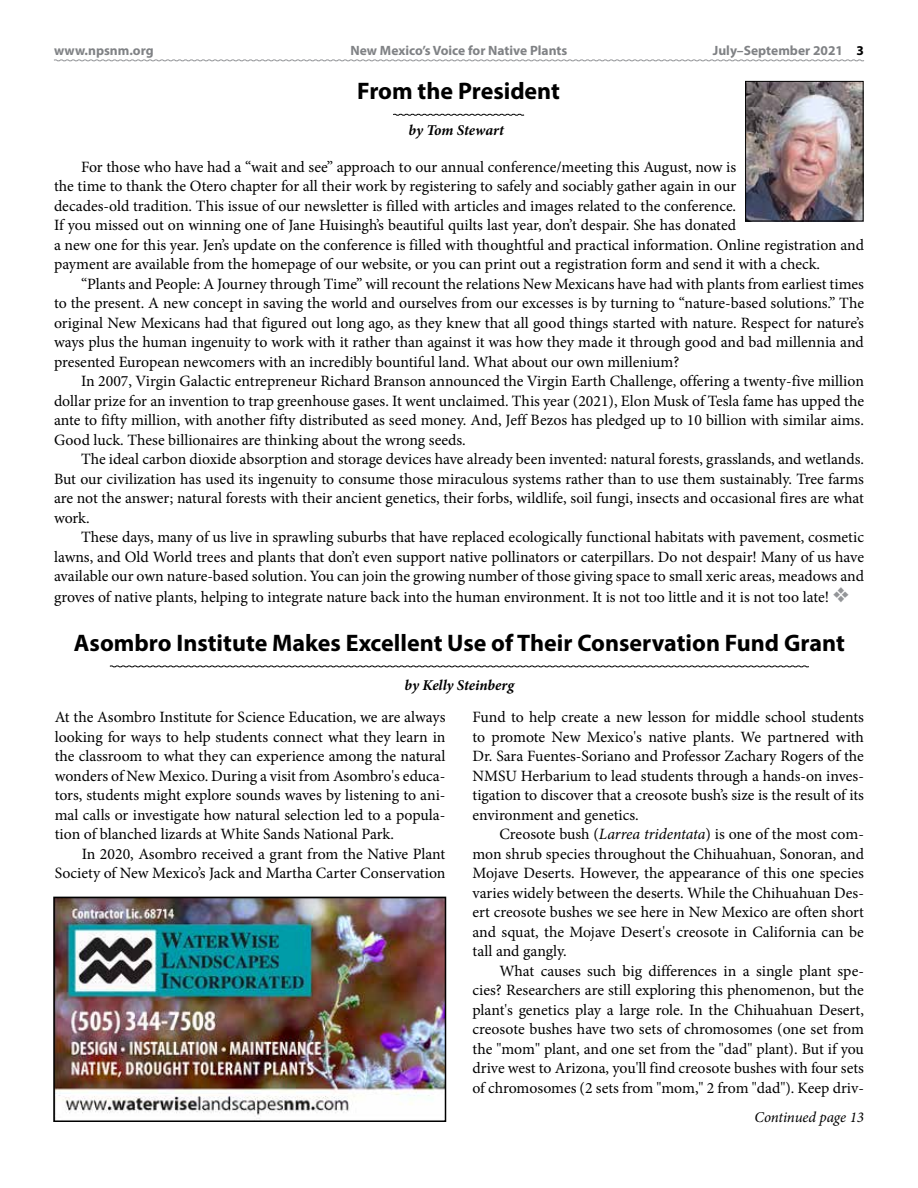
<style>
.page{position:relative;width:918px;height:1188px;background:#fff}
.page>*{position:absolute;margin:0;border:0;box-sizing:border-box;transform-origin:0 0}
.t1{font:700 24px "Myriad Pro";color:#000}
.t2{font:15.75px/19.5px "Minion Pro";letter-spacing:-.005em;color:#000;text-align:justify}
.t3{font:italic 700 15px "Minion Pro";letter-spacing:-.005em;color:#000}
.t4{font:italic 15px "Minion Pro";letter-spacing:-.005em;color:#000}
.t5{font:700 13.5px "Myriad Pro";color:#808285}
.s1{color:#000}
.s2{color:#939598}
.s3{font-style:italic}
</style>
<div class="page">
<svg style="left:54px;top:59px;width:810px;height:3px"></svg>
<svg style="left:393px;top:113px;width:132px;height:3px"></svg>
<img style="left:747px;top:83px;width:115px;height:136px">
<div style="left:745px;top:81px;width:119px;height:140px;border:1px solid #000"></div>
<img style="left:56px;top:900px;width:387px;height:219px">
<div style="left:53px;top:897px;width:393px;height:225px;border:2px solid #000"></div>
<svg style="left:109px;top:665px;width:700px;height:3px"></svg>
<p class="t5" style="left:54px;top:42px;width:101px">www.npsnm.org</p>
<p class="t5" style="left:351px;top:42px;width:218px">New Mexico’s Voice for Native Plants</p>
<p class="t5" style="left:713px;top:42px;width:153px">July–September 2021 <span class="s1">3</span></p>
<h1 class="t1" style="left:357px;top:75px;width:204px">From the President</h1>
<p class="t3" style="left:409px;top:120px;width:97px">by Tom Stewart</p>
<p class="t2" style="left:54px;top:157px;width:812px;text-align:left;text-indent:27px">For those who have had a “wait and see” approach to our annual conference/meeting this August, now is<br>the time to thank the Otero chapter for all their work by registering to safely and sociably gather again in our<br>decades-old tradition. This issue of our newsletter is filled with articles and images related to the conference.<br>If you missed out on winning one of Jane Huisingh’s beautiful quilts last year, don’t despair. She has donated<br>a new one for this year. Jen’s update on the conference is filled with thoughtful and practical information. Online registration and payment are available from the homepage of our website, or you can print out a registration form and send it with a check.</p>
<p class="t2" style="left:54px;top:274px;width:812px;text-indent:27px">“Plants and People: A Journey through Time” will recount the relations New Mexicans have had with plants from earliest times to the present. A new concept in saving the world and ourselves from our excesses is by turning to “nature-based solutions.” The original New Mexicans had that figured out long ago, as they knew that all good things started with nature. Respect for nature’s ways plus the human ingenuity to work with it rather than against it was how they made it through good and bad millennia and presented European newcomers with an incredibly bountiful land. What about our own millenium?</p>
<p class="t2" style="left:54px;top:371px;width:812px;text-indent:27px">In 2007, Virgin Galactic entrepreneur Richard Branson announced the Virgin Earth Challenge, offering a twenty-five million dollar prize for an invention to trap greenhouse gases. It went unclaimed. This year (2021), Elon Musk of Tesla fame has upped the ante to fifty million, with another fifty distributed as seed money. And, Jeff Bezos has pledged up to 10 billion with similar aims.<br>Good luck. These billionaires are thinking about the wrong seeds.</p>
<p class="t2" style="left:54px;top:449px;width:812px;text-indent:27px">The ideal carbon dioxide absorption and storage devices have already been invented: natural forests, grasslands, and wetlands.<br>But our civilization has used its ingenuity to consume those miraculous systems rather than to use them sustainably. Tree farms are not the answer; natural forests with their ancient genetics, their forbs, wildlife, soil fungi, insects and occasional fires are what work.</p>
<p class="t2" style="left:54px;top:527px;width:812px;text-indent:27px">These days, many of us live in sprawling suburbs that have replaced ecologically functional habitats with pavement, cosmetic lawns, and Old World trees and plants that don’t even support native pollinators or caterpillars. Do not despair! Many of us have available our own nature-based solution. You can join the growing number of those giving space to small xeric areas, meadows and</p>
<p class="t2" style="left:54px;top:587px;width:797px">groves of native plants, helping to integrate nature back into the human environment. It is not too little and it is not too late! <span class="s2">❖</span></p>
<h1 class="t1" style="left:74px;top:627px;width:772px">Asombro Institute Makes Excellent Use of Their Conservation Fund Grant</h1>
<p class="t3" style="left:405px;top:674px;width:111px">by Kelly Steinberg</p>
<p class="t2" style="left:55px;top:708px;width:392px">At the Asombro Institute for Science Education, we are always looking for ways to help students connect what they learn in the classroom to what they can experience among the natural wonders of New Mexico. During a visit from Asombro's educa&shy;tors, students might explore sounds waves by listening to ani&shy;mal calls or investigate how natural selection led to a popula&shy;tion of blanched lizards at White Sands National Park.</p>
<p class="t2" style="left:55px;top:844px;width:392px;text-align:right">In 2020, Asombro received a grant from the Native Plant<br>Society of New Mexico’s Jack and Martha Carter Conservation</p>
<p class="t2" style="left:473px;top:708px;width:393px">Fund to help create a new lesson for middle school students to promote New Mexico's native plants. We partnered with Dr. Sara Fuentes-Soriano and Professor Zachary Rogers of the NMSU Herbarium to lead students through a hands-on inves&shy;tigation to discover that a creosote bush’s size is the result of its environment and genetics.</p>
<p class="t2" style="left:472px;top:825px;width:393px;text-indent:27px">Creosote bush (<span class="s3">Larrea tridentata</span>) is one of the most com&shy;mon shrub species throughout the Chihuahuan, Sonoran, and Mojave Deserts. However, the appearance of this one species varies widely between the deserts. While the Chihuahuan Des&shy;ert creosote bushes we see here in New Mexico are often short and squat, the Mojave Desert's creosote in California can be tall and gangly.</p>
<p class="t2" style="left:472px;top:961px;width:393px;text-indent:27px">What causes such big differences in a single plant spe&shy;cies? Researchers are still exploring this phenomenon, but the plant's genetics play a large role. In the Chihuahuan Desert, creosote bushes have two sets of chromosomes (one set from the "mom" plant, and one set from the "dad" plant). But if you drive west to Arizona, you'll find creosote bushes with four sets of chromosomes (2 sets from "mom," 2 from "dad"). Keep driv-</p>
<p class="t4" style="left:755px;top:1106px;width:111px">Continued page 13</p>
</div>
